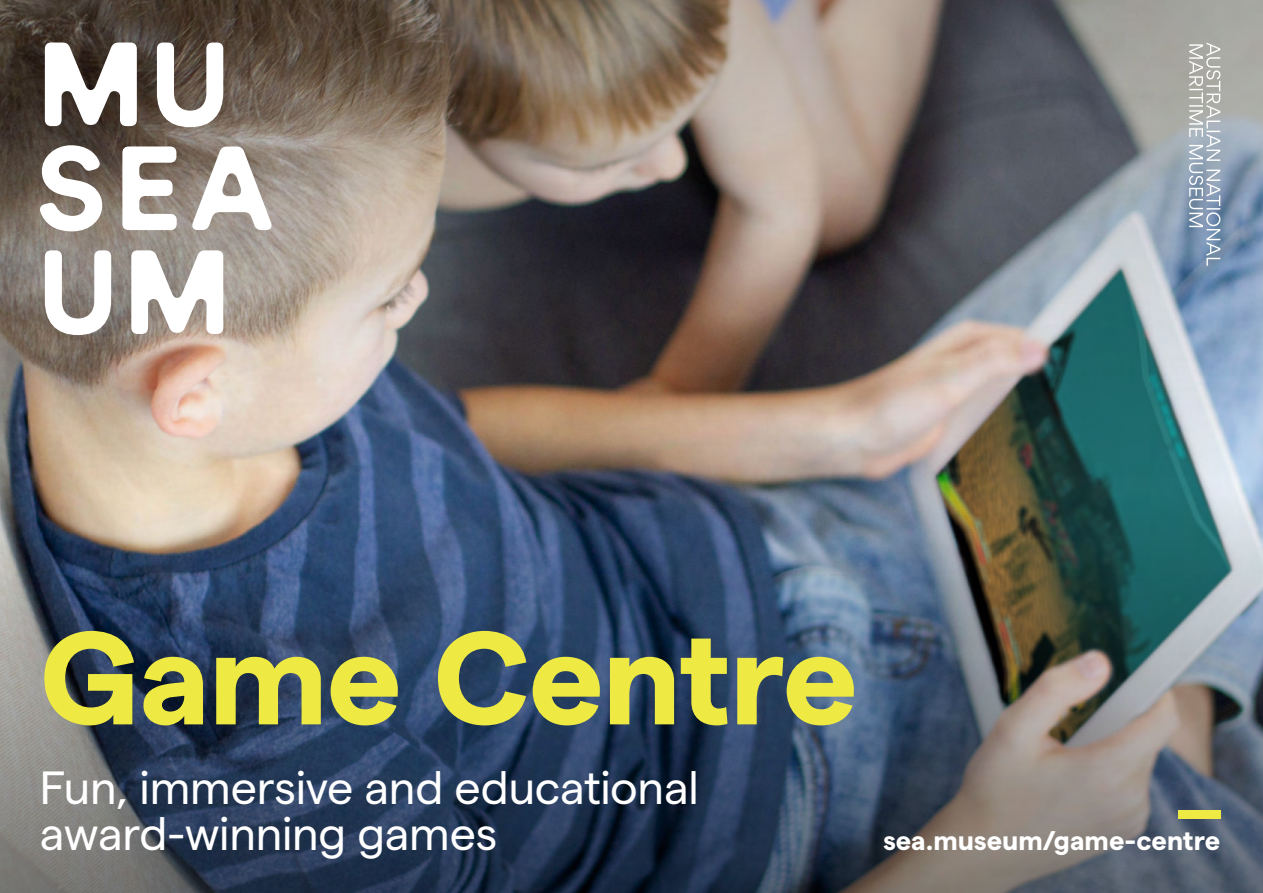
<style>
.page{position:relative;width:1263px;height:893px;background:#fff}
.page>*{position:absolute;margin:0;border:0;box-sizing:border-box;transform-origin:0 0}
.t1{font:700 132px "Matter";letter-spacing:-.015em;color:#efea43}
.t2{font:46.5px/46.5px "Matter";letter-spacing:-.005em;color:#fff}
.t3{font:700 27px "Matter";color:#fff}
</style>
<div class="page">
<img style="left:0;top:489px;width:1263px;height:404px">
<img style="left:0;top:0;width:1263px;height:489px">
<svg style="left:45px;top:43px;width:92px;height:83px"></svg>
<svg style="left:157px;top:43px;width:66px;height:84px"></svg>
<svg style="left:131px;top:250px;width:92px;height:84px"></svg>
<svg style="left:45px;top:250px;width:66px;height:85px"></svg>
<svg style="left:39px;top:145px;width:63px;height:86px"></svg>
<svg style="left:122px;top:146px;width:55px;height:84px"></svg>
<svg style="left:191px;top:146px;width:82px;height:84px"></svg>
<svg style="left:1189px;top:43px;width:31px;height:223px;background:#a9b4be"></svg>
<div style="left:1178px;top:810px;width:42px;height:8px;background:#efea43"></div>
<h1 class="t1" style="left:40px;top:580px;width:820px">Game Centre</h1>
<p class="t2" style="left:40px;top:761px;width:660px">Fun, immersive and educational award-winning games</p>
<p class="t3" style="left:883px;top:821px;width:338px">sea.museum/game-centre</p>
</div>
